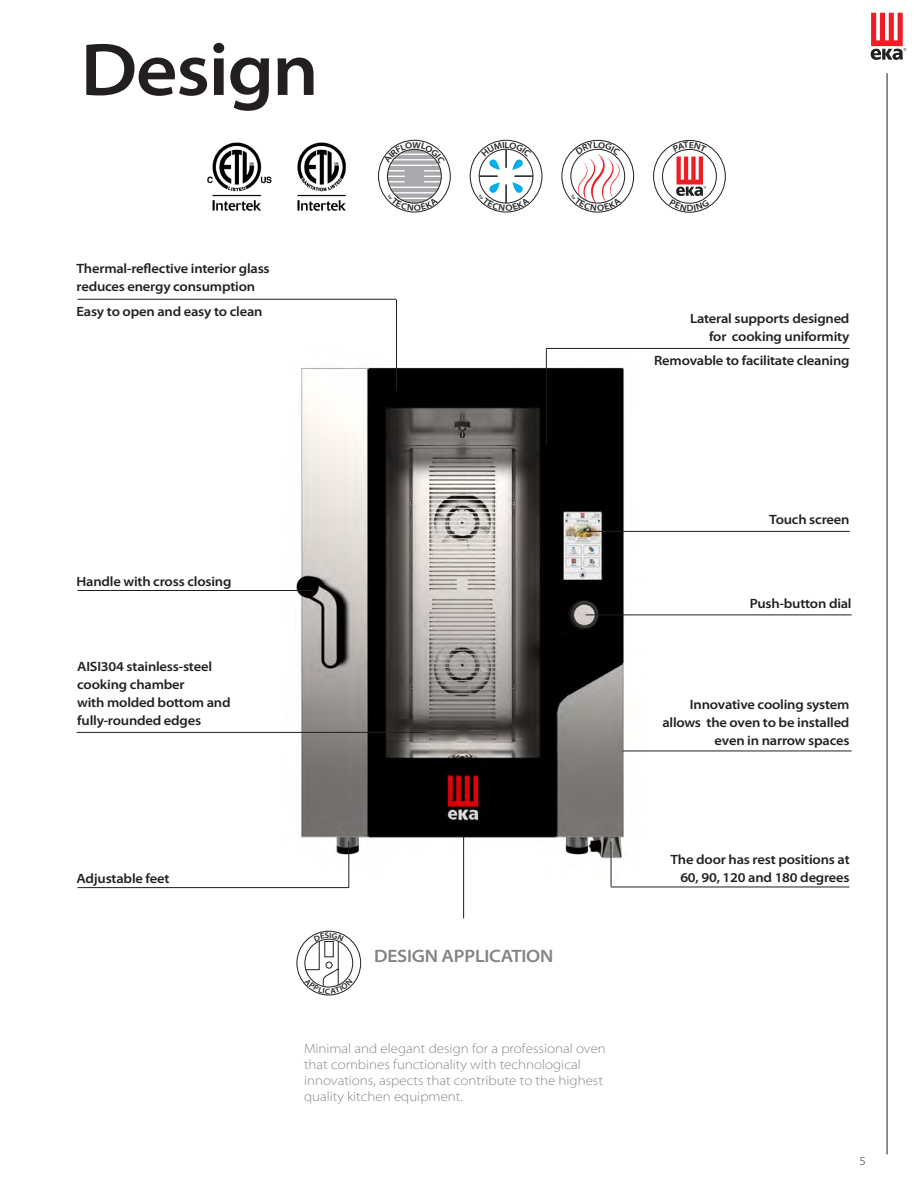
<style>
.page{position:relative;width:918px;height:1188px;background:#fff}
.page>*{position:absolute;margin:0;border:0;box-sizing:border-box;transform-origin:0 0}
.t1{font:600 semi-expanded 75px "Myriad Pro";letter-spacing:-.02em;color:#231f20}
.t2{font:600 semi-expanded 18px "Myriad Pro";letter-spacing:-.015em;color:#828487}
.t3{font:600 semi-expanded 13.5px/18px "Myriad Pro";letter-spacing:-.015em;color:#231f20}
.t4{font:300 semi-expanded 13.5px/16.2px "Myriad Pro";color:#828487}
.t5{font:300 semi-expanded 12px "Myriad Pro";color:#231f20}
</style>
<div class="page">
<img style="left:283px;top:350px;width:362px;height:529px">
<hr style="left:78px;top:590px;width:235px;height:1px;background:#231f20">
<hr style="left:586px;top:531px;width:264px;height:1px;background:#231f20">
<hr style="left:586px;top:615px;width:266px;height:1px;background:#231f20">
<hr style="left:78px;top:887px;width:271px;height:1px;background:#231f20">
<hr style="left:623px;top:751px;width:229px;height:1px;background:#231f20">
<hr style="left:611px;top:887px;width:239px;height:1px;background:#231f20">
<hr style="left:546px;top:348px;width:304px;height:1px;background:#231f20">
<hr style="left:78px;top:299px;width:318px;height:1px;background:#231f20">
<hr style="left:77px;top:732px;width:348px;height:1px;background:#231f20">
<hr style="left:611px;top:841px;width:1px;height:46px;background:#231f20">
<hr style="left:396px;top:300px;width:1px;height:91px;background:#231f20">
<hr style="left:349px;top:841px;width:1px;height:46px;background:#231f20">
<hr style="left:546px;top:349px;width:1px;height:96px;background:#231f20">
<hr style="left:463px;top:836px;width:1px;height:82px;background:#231f20">
<svg style="left:297px;top:931px;width:64px;height:64px"></svg>
<div style="left:297px;top:931px;width:64px;height:64px;border:1px solid #231f20;border-radius:50%"></div>
<div style="left:378px;top:140px;width:73px;height:72px;border:1px solid #231f20;border-radius:50%"></div>
<svg style="left:562px;top:140px;width:72px;height:72px"></svg>
<div style="left:562px;top:140px;width:72px;height:72px;border:1px solid #231f20;border-radius:50%"></div>
<svg style="left:470px;top:140px;width:72px;height:72px"></svg>
<div style="left:470px;top:140px;width:72px;height:72px;border:1px solid #231f20;border-radius:50%"></div>
<svg style="left:654px;top:140px;width:71px;height:72px"></svg>
<div style="left:653px;top:140px;width:73px;height:73px;border:1px solid #231f20;border-radius:50%"></div>
<img style="left:207px;top:142px;width:139px;height:69px">
<svg style="left:871px;top:13px;width:35px;height:47px"></svg>
<hr style="left:887px;top:73px;width:1px;height:1081px;background:#231f20">
<svg style="left:304px;top:932px;width:49px;height:62px"></svg>
<svg style="left:384px;top:142px;width:61px;height:69px"></svg>
<svg style="left:571px;top:142px;width:50px;height:69px"></svg>
<svg style="left:479px;top:142px;width:54px;height:69px"></svg>
<svg style="left:669px;top:142px;width:41px;height:69px"></svg>
<p class="t1" style="left:81px;top:21px;width:239px">Design</p>
<p class="t3" style="left:77px;top:259px;width:195px">Thermal-reflective interior glass</p>
<p class="t3" style="left:77px;top:277px;width:180px">reduces energy consumption</p>
<p class="t3" style="left:77px;top:302px;width:188px">Easy to open and easy to clean</p>
<p class="t3" style="left:690px;top:309px;width:161px">Lateral supports designed</p>
<p class="t3" style="left:709px;top:327px;width:142px">for cooking uniformity</p>
<p class="t3" style="left:654px;top:351px;width:197px">Removable to facilitate cleaning</p>
<p class="t3" style="left:77px;top:572px;width:156px">Handle with cross closing</p>
<p class="t3" style="left:77px;top:657px;width:136px">AISI304 stainless-steel cooking chamber</p>
<p class="t3" style="left:77px;top:693px;width:155px">with molded bottom and fully-rounded edges</p>
<p class="t3" style="left:77px;top:869px;width:94px">Adjustable feet</p>
<p class="t2" style="left:374px;top:944px;width:181px">DESIGN APPLICATION</p>
<p class="t4" style="left:304px;top:1040px;width:303px">Minimal and elegant design for a professional oven that combines functionality with technological innovations, aspects that contribute to the highest quality kitchen equipment.</p>
<p class="t3" style="left:769px;top:511px;width:82px">Touch screen</p>
<p class="t3" style="left:750px;top:594px;width:104px">Push-button dial</p>
<p class="t3" style="left:662px;top:695px;width:189px;text-align:right">Innovative cooling system allows the oven to be installed even in narrow spaces</p>
<p class="t3" style="left:671px;top:850px;width:181px;text-align:right">The door has rest positions at<br>60, 90, 120 and 180 degrees</p>
<p class="t5" style="left:860px;top:1153px;width:8px">5</p>
</div>
